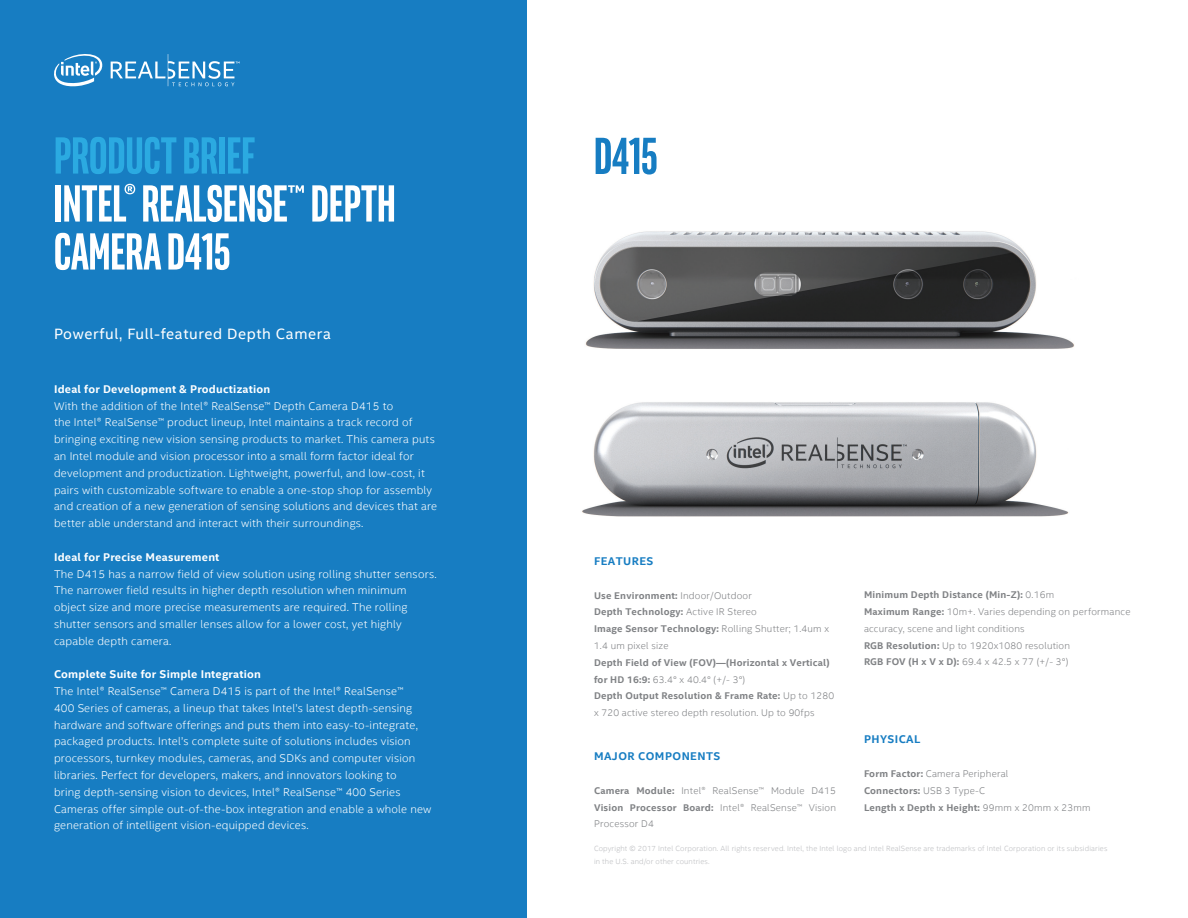
<style>
.page{position:relative;width:1188px;height:918px;background:#fff}
.page>*{position:absolute;margin:0;border:0;box-sizing:border-box;transform-origin:0 0}
.t1{font:700 52.5px/48px "Intel Clear Pro";color:#fff}
.t2{font:700 52.5px "Intel Clear Pro";color:#2baae1}
.t3{font:700 52.5px "Intel Clear Pro";color:#177dc2}
.t4{font:15px "Intel Clear";letter-spacing:.04em;color:#fff}
.t5{font:300 11.25px/16.8px "Intel Clear";letter-spacing:.02em;color:#fff}
.t6{font:700 11.25px "Intel Clear";letter-spacing:.02em;color:#fff}
.t7{font:700 11.25px "Intel Clear";letter-spacing:.04em;color:#177dc2}
.t8{font:300 9.75px/16.8px "Intel Clear";letter-spacing:.02em;color:#808285}
.t9{font:700 9.75px/16.8px "Intel Clear";letter-spacing:.02em;color:#808285}
.t10{font:300 7.5px/13.5px "Intel Clear";letter-spacing:.02em;color:#bcbdc0}
.s1{font-weight:700}
.s2{font-weight:300}
</style>
<div class="page">
<div style="left:0;top:0;width:526px;height:918px;background:#177dc2"></div>
<svg style="left:54px;top:54px;width:186px;height:33px"></svg>
<img style="left:585px;top:231px;width:490px;height:118px">
<img style="left:582px;top:402px;width:487px;height:115px">
<h1 class="t2" style="left:54px;top:123px;width:203px">PRODUCT BRIEF</h1>
<h1 class="t3" style="left:594px;top:123px;width:65px">D415</h1>
<h1 class="t1" style="left:54px;top:178px;width:343px">INTEL® REALSENSE™ DEPTH<br>CAMERA D415</h1>
<h2 class="t4" style="left:54px;top:324px;width:278px">Powerful, Full-featured Depth Camera</h2>
<p class="t6" style="left:54px;top:382px;width:218px">Ideal for Development &amp; Productization</p>
<p class="t5" style="left:54px;top:397px;width:385px">With the addition of the Intel® RealSense™ Depth Camera D415 to<br>the Intel® RealSense™ product lineup, Intel maintains a track record of bringing exciting new vision sensing products to market. This camera puts an Intel module and vision processor into a small form factor ideal for development and productization. Lightweight, powerful, and low-cost, it pairs with customizable software to enable a one-stop shop for assembly and creation of a new generation of sensing solutions and devices that are better able understand and interact with their surroundings.</p>
<p class="t6" style="left:54px;top:550px;width:167px">Ideal for Precise Measurement</p>
<p class="t5" style="left:54px;top:565px;width:384px">The D415 has a narrow field of view solution using rolling shutter sensors.<br>The narrower field results in higher depth resolution when minimum object size and more precise measurements are required. The rolling shutter sensors and smaller lenses allow for a lower cost, yet highly capable depth camera.</p>
<p class="t6" style="left:54px;top:667px;width:209px">Complete Suite for Simple Integration</p>
<p class="t5" style="left:54px;top:682px;width:379px">The Intel® RealSense™ Camera D415 is part of the Intel® RealSense™<br>400 Series of cameras, a lineup that takes Intel’s latest depth-sensing hardware and software offerings and puts them into easy-to-integrate, packaged products. Intel’s complete suite of solutions includes vision processors, turnkey modules, cameras, and SDKs and computer vision libraries. Perfect for developers, makers, and innovators looking to<br>bring depth-sensing vision to devices, Intel® RealSense™ 400 Series Cameras offer simple out-of-the-box integration and enable a whole new generation of intelligent vision-equipped devices.</p>
<p class="t7" style="left:594px;top:554px;width:61px">FEATURES</p>
<p class="t8" style="left:594px;top:587px;width:242px"><span class="s1">Use Environment:</span> Indoor/Outdoor<br><span class="s1">Depth Technology:</span> Active IR Stereo<br><span class="s1">Image Sensor Technology:</span> Rolling Shutter; 1.4um x 1.4 um pixel size<br><span class="s1">Depth</span> <span class="s1">Field of View (FOV)—(Horizontal x Vertical) for HD 16:9</span><span class="s1">:</span> 63.4° x 40.4° (+/- 3°)<br><span class="s1">Depth Output Resolution &amp; Frame Rate:</span> Up to 1280 x 720 active stereo depth resolution. Up to 90fps</p>
<p class="t7" style="left:594px;top:749px;width:128px">MAJOR COMPONENTS</p>
<p class="t8" style="left:594px;top:782px;width:244px;text-align:justify"><span class="s1">Camera Module:</span> Intel® RealSense™ Module D415<br><span class="s1">Vision Processor Board:</span> Intel® RealSense™ Vision Processor D4</p>
<p class="t8" style="left:864px;top:586px;width:268px"><span class="s1">Minimum Depth Distance (Min-Z):</span> 0.16m<br><span class="s1">Maximum Range:</span> 10m+. Varies depending on performance accuracy, scene and light conditions<br><span class="s1">RGB Resolution:</span> Up to 1920x1080 resolution<br><span class="s1">RGB FOV (H x V x D):</span> 69.4 x 42.5 x 77 (+/- 3°)</p>
<p class="t7" style="left:864px;top:733px;width:58px">PHYSICAL</p>
<p class="t9" style="left:864px;top:765px;width:228px">Form Factor: <span class="s2">Camera Peripheral<br></span>Connectors: <span class="s2">USB 3 Type-C<br></span>Length x Depth x Height: <span class="s2">99mm x 20mm x 23mm</span></p>
<p class="t10" style="left:594px;top:841px;width:515px">Copyright © 2017 Intel Corporation. All rights reserved. Intel, the Intel logo and Intel RealSense are trademarks of Intel Corporation or its subsidiaries in the U.S. and/or other countries.</p>
</div>
